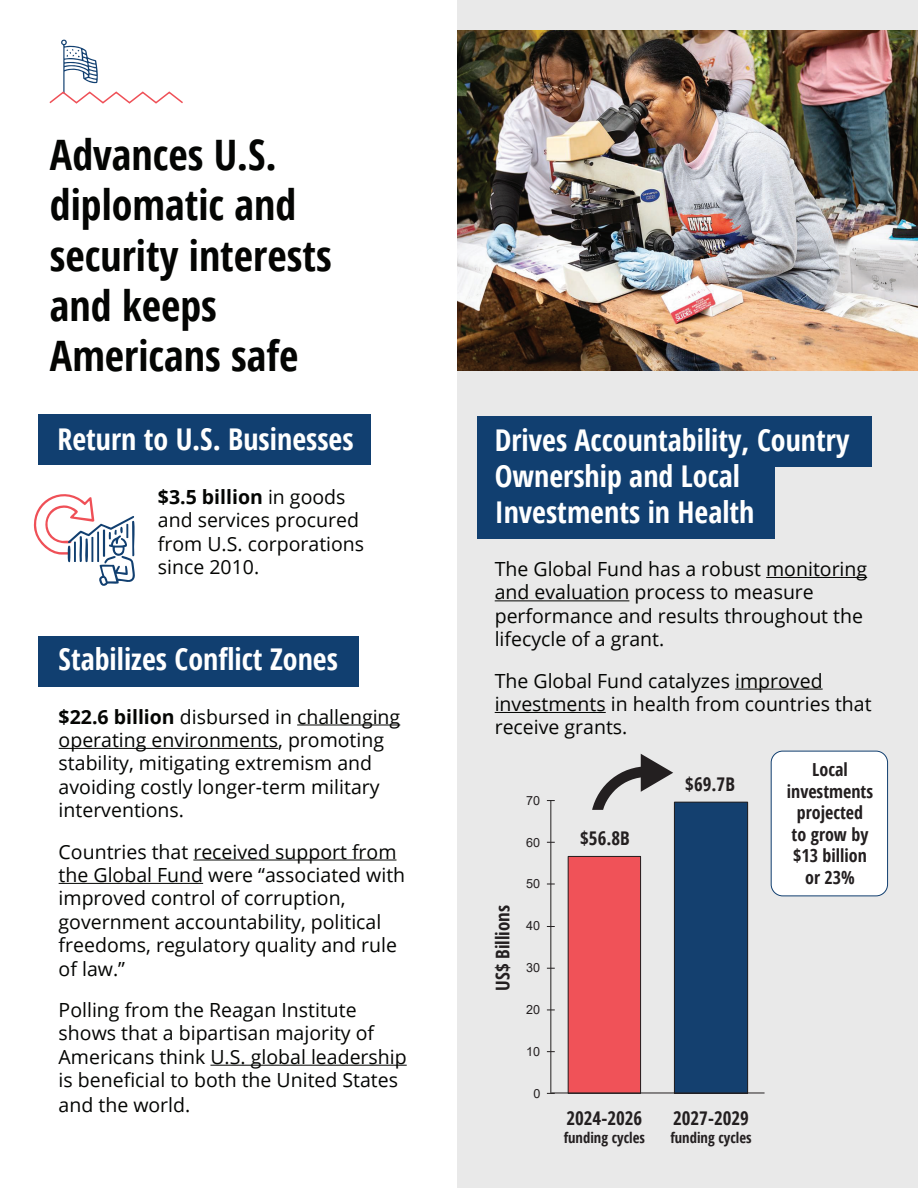
<style>
.page{position:relative;width:918px;height:1188px;background:#fff}
.page>*{position:absolute;margin:0;border:0;box-sizing:border-box;transform-origin:0 0}
.t1{font:700 condensed 42px/50.4px "Open Sans";color:#040503}
.t2{font:700 condensed 30px/36px "Open Sans";color:#fff}
.t3{font:19.5px/23.4px "Open Sans";color:#040503}
.t4{font:700 condensed 18.9px "Open Sans";color:#231f20}
.t5{font:700 condensed 18px/21.6px "Open Sans";color:#231f20;text-align:center}
.t6{font:700 condensed 14.7px "Open Sans";color:#231f20}
.t7{font:12.6px "Arial";letter-spacing:.005em;color:#231f20}
.s1{font-weight:700}
</style>
<div class="page">
<div style="left:458px;top:0;width:460px;height:1188px;background:#e9e9e9"></div>
<div style="left:38px;top:636px;width:321px;height:50px;background:#113f70"></div>
<div style="left:478px;top:416px;width:394px;height:51px;background:#113f70"></div>
<div style="left:478px;top:453px;width:297px;height:85px;background:#113f70"></div>
<svg style="left:49px;top:39px;width:134px;height:65px"></svg>
<div style="left:38px;top:415px;width:332px;height:50px;background:#113f70"></div>
<svg style="left:33px;top:494px;width:102px;height:92px"></svg>
<hr style="left:297px;top:725px;width:103px;height:1px;background:#040503">
<hr style="left:59px;top:748px;width:219px;height:1px;background:#040503">
<hr style="left:193px;top:860px;width:204px;height:1px;background:#040503">
<hr style="left:59px;top:883px;width:144px;height:1px;background:#040503">
<hr style="left:210px;top:1065px;width:197px;height:1px;background:#040503">
<hr style="left:766px;top:577px;width:101px;height:1px;background:#040503">
<hr style="left:495px;top:600px;width:134px;height:1px;background:#040503">
<hr style="left:735px;top:689px;width:88px;height:1px;background:#040503">
<hr style="left:495px;top:712px;width:111px;height:1px;background:#040503">
<img style="left:458px;top:31px;width:460px;height:340px">
<div style="left:568px;top:856px;width:73px;height:237px;background:#f05258"></div>
<div style="left:568px;top:856px;width:73px;height:238px;border:1px solid #231f20"></div>
<div style="left:674px;top:802px;width:74px;height:291px;background:#14406f"></div>
<div style="left:674px;top:802px;width:74px;height:292px;border:1px solid #231f20"></div>
<hr style="left:551px;top:801px;width:1px;height:292px;background:#231f20">
<hr style="left:551px;top:1093px;width:214px;height:1px;background:#231f20">
<svg style="left:592px;top:754px;width:81px;height:56px"></svg>
<div style="left:771px;top:751px;width:117px;height:145px;background:#fff;border-radius:11px"></div>
<div style="left:771px;top:751px;width:117px;height:145px;border:1px solid #113f70;border-radius:11px"></div>
<h1 class="t1" style="left:50px;top:128px;width:283px">Advances U.S. diplomatic and security interests and keeps<br>Americans safe</h1>
<h2 class="t2" style="left:57px;top:421px;width:298px">Return to U.S. Businesses</h2>
<p class="t3" style="left:158px;top:484px;width:208px"><span class="s1">$3.5 billion</span> in goods and services procured from U.S. corporations since 2010.</p>
<h2 class="t2" style="left:59px;top:641px;width:281px">Stabilizes Conflict Zones</h2>
<p class="t3" style="left:59px;top:704px;width:343px"><span class="s1">$22.6 billion</span> disbursed in challenging operating environments, promoting stability, mitigating extremism and avoiding costly longer-term military interventions.</p>
<p class="t3" style="left:59px;top:839px;width:348px">Countries that received support from the Global Fund were “associated with improved control of corruption, government accountability, political freedoms, regulatory quality and rule of law.”</p>
<p class="t3" style="left:59px;top:998px;width:350px">Polling from the Reagan Institute shows that a bipartisan majority of Americans think U.S. global leadership is beneficial to both the United States</p>
<p class="t3" style="left:59px;top:1093px;width:133px">and the world.</p>
<h2 class="t2" style="left:495px;top:421px;width:356px">Drives Accountability, Country<br>Ownership and Local<br>Investments in Health</h2>
<p class="t3" style="left:495px;top:557px;width:374px">The Global Fund has a robust monitoring and evaluation process to measure performance and results throughout the lifecycle of a grant.</p>
<p class="t3" style="left:495px;top:668px;width:378px">The Global Fund catalyzes improved investments in health from countries that receive grants.</p>
<p class="t4" style="left:489px;top:991px;width:87px;rotate:-90deg">US$ Billions</p>
<p class="t7" style="left:526px;top:792px;width:16px">70</p>
<p class="t7" style="left:526px;top:833px;width:16px">60</p>
<p class="t7" style="left:526px;top:875px;width:16px">50</p>
<p class="t7" style="left:526px;top:917px;width:16px">40</p>
<p class="t7" style="left:526px;top:959px;width:16px">30</p>
<p class="t7" style="left:526px;top:1001px;width:16px">20</p>
<p class="t7" style="left:526px;top:1043px;width:16px">10</p>
<p class="t7" style="left:533px;top:1084px;width:9px">0</p>
<p class="t4" style="left:580px;top:825px;width:51px">$56.8B</p>
<p class="t4" style="left:566px;top:1105px;width:77px">2024-2026</p>
<p class="t6" style="left:564px;top:1128px;width:83px">funding cycles</p>
<p class="t4" style="left:685px;top:771px;width:51px">$69.7B</p>
<p class="t4" style="left:673px;top:1105px;width:77px">2027-2029</p>
<p class="t6" style="left:670px;top:1128px;width:83px">funding cycles</p>
<p class="t5" style="left:787px;top:758px;width:88px">Local investments projected<br>to grow by $13 billion or 23%</p>
</div>
